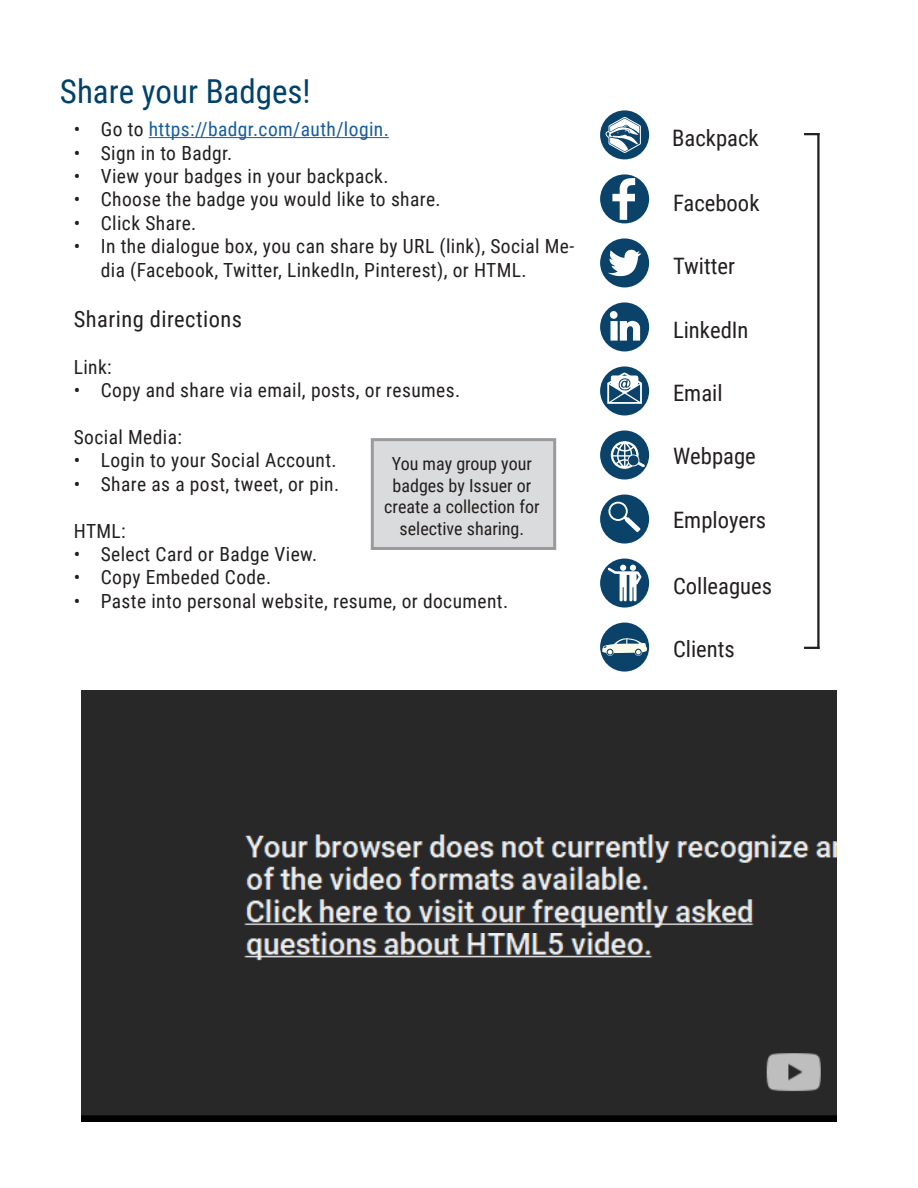
<style>
.page{position:relative;width:918px;height:1188px;background:#fff}
.page>*{position:absolute;margin:0;border:0;box-sizing:border-box;transform-origin:0 0}
.t1{font:33px "Roboto Condensed";color:#00426b}
.Body_Copy{font:22.65px "Roboto Condensed";color:#231f20}
.t2{font:22.5px "Roboto Condensed";letter-spacing:.02em;color:#231f20}
.t3{font:19.5px/23.4px "Roboto Condensed";letter-spacing:.02em;color:#231f20}
.t4{font:19.5px "Roboto Condensed";letter-spacing:.02em;color:#175d9e}
.t5{font:18px/21.6px "Roboto Condensed";color:#231f20;text-align:center}
.s1{color:#231f20}
</style>
<div class="page">
<div style="left:600px;top:238px;width:49px;height:49px;background:#0a426a;border-radius:50%"></div>
<svg style="left:600px;top:250px;width:41px;height:32px"></svg>
<div style="left:600px;top:174px;width:49px;height:49px;background:#0a426a;border-radius:50%"></div>
<svg style="left:612px;top:178px;width:23px;height:42px"></svg>
<div style="left:600px;top:302px;width:49px;height:49px;background:#0a426a;border-radius:50%"></div>
<svg style="left:610px;top:311px;width:30px;height:30px"></svg>
<div style="left:600px;top:366px;width:49px;height:49px;background:#0a426a;border-radius:50%"></div>
<svg style="left:607px;top:373px;width:35px;height:31px"></svg>
<div style="left:600px;top:431px;width:49px;height:49px;background:#0a426a;border-radius:50%"></div>
<svg style="left:611px;top:441px;width:34px;height:28px"></svg>
<div style="left:600px;top:559px;width:49px;height:49px;background:#0a426a;border-radius:50%"></div>
<svg style="left:608px;top:565px;width:34px;height:37px"></svg>
<div style="left:600px;top:495px;width:49px;height:49px;background:#0a426a;border-radius:50%"></div>
<svg style="left:608px;top:502px;width:32px;height:30px"></svg>
<div style="left:600px;top:623px;width:49px;height:49px;background:#0a426a;border-radius:50%"></div>
<svg style="left:602px;top:636px;width:45px;height:20px"></svg>
<div style="left:600px;top:110px;width:49px;height:49px;background:#0a426a;border-radius:50%"></div>
<svg style="left:605px;top:117px;width:36px;height:36px"></svg>
<hr style="left:817px;top:133px;width:3px;height:516px;background:#231f20">
<svg style="left:804px;top:647px;width:16px;height:2px"></svg>
<svg style="left:804px;top:133px;width:16px;height:2px"></svg>
<hr style="left:149px;top:137px;width:240px;height:1px;background:#175d9e">
<div style="left:371px;top:438px;width:185px;height:112px;background:#dadbdc;border:3px solid #636366"></div>
<img style="left:81px;top:690px;width:756px;height:432px">
<p class="t1" style="left:60px;top:69px;width:252px">Share your Badges!</p>
<p class="t4" style="left:74px;top:116px;width:317px"><span class="s1">• Go to</span> https://badgr.com/auth/login.</p>
<p class="t3" style="left:74px;top:140px;width:160px">• Sign in to Badgr.</p>
<p class="t3" style="left:74px;top:164px;width:316px">• View your badges in your backpack.</p>
<p class="t3" style="left:74px;top:187px;width:368px">• Choose the badge you would like to share.</p>
<p class="t3" style="left:74px;top:210px;width:124px">• Click Share.</p>
<p class="t3" style="left:101px;top:234px;width:475px;text-indent:-27px">• In the dialogue box, you can share by URL (link), Social Me&shy;dia (Facebook, Twitter, LinkedIn, Pinterest), or HTML.</p>
<p class="t2" style="left:74px;top:303px;width:170px">Sharing directions</p>
<p class="t3" style="left:74px;top:354px;width:40px">Link:</p>
<p class="t3" style="left:74px;top:378px;width:388px">• Copy and share via email, posts, or resumes.</p>
<p class="t3" style="left:74px;top:425px;width:110px">Social Media:</p>
<p class="t3" style="left:74px;top:448px;width:264px">• Login to your Social Account.</p>
<p class="t3" style="left:74px;top:471px;width:267px">• Share as a post, tweet, or pin.</p>
<p class="t3" style="left:74px;top:518px;width:54px">HTML:</p>
<p class="t3" style="left:74px;top:542px;width:245px">• Select Card or Badge View.</p>
<p class="t3" style="left:74px;top:565px;width:199px">• Copy Embeded Code.</p>
<p class="t3" style="left:74px;top:588px;width:436px">• Paste into personal website, resume, or document.</p>
<p class="t5" style="left:384px;top:452px;width:157px">You may group your badges by Issuer or create a collection for selective sharing.</p>
<p class="Body_Copy" style="left:672px;top:122px;width:88px">Backpack</p>
<p class="Body_Copy" style="left:673px;top:187px;width:88px">Facebook</p>
<p class="Body_Copy" style="left:673px;top:250px;width:63px">Twitter</p>
<p class="Body_Copy" style="left:673px;top:314px;width:77px">LinkedIn</p>
<p class="Body_Copy" style="left:673px;top:377px;width:51px">Email</p>
<p class="Body_Copy" style="left:673px;top:440px;width:84px">Webpage</p>
<p class="Body_Copy" style="left:673px;top:504px;width:95px">Employers</p>
<p class="Body_Copy" style="left:673px;top:570px;width:101px">Colleagues</p>
<p class="Body_Copy" style="left:673px;top:633px;width:63px">Clients</p>
</div>
